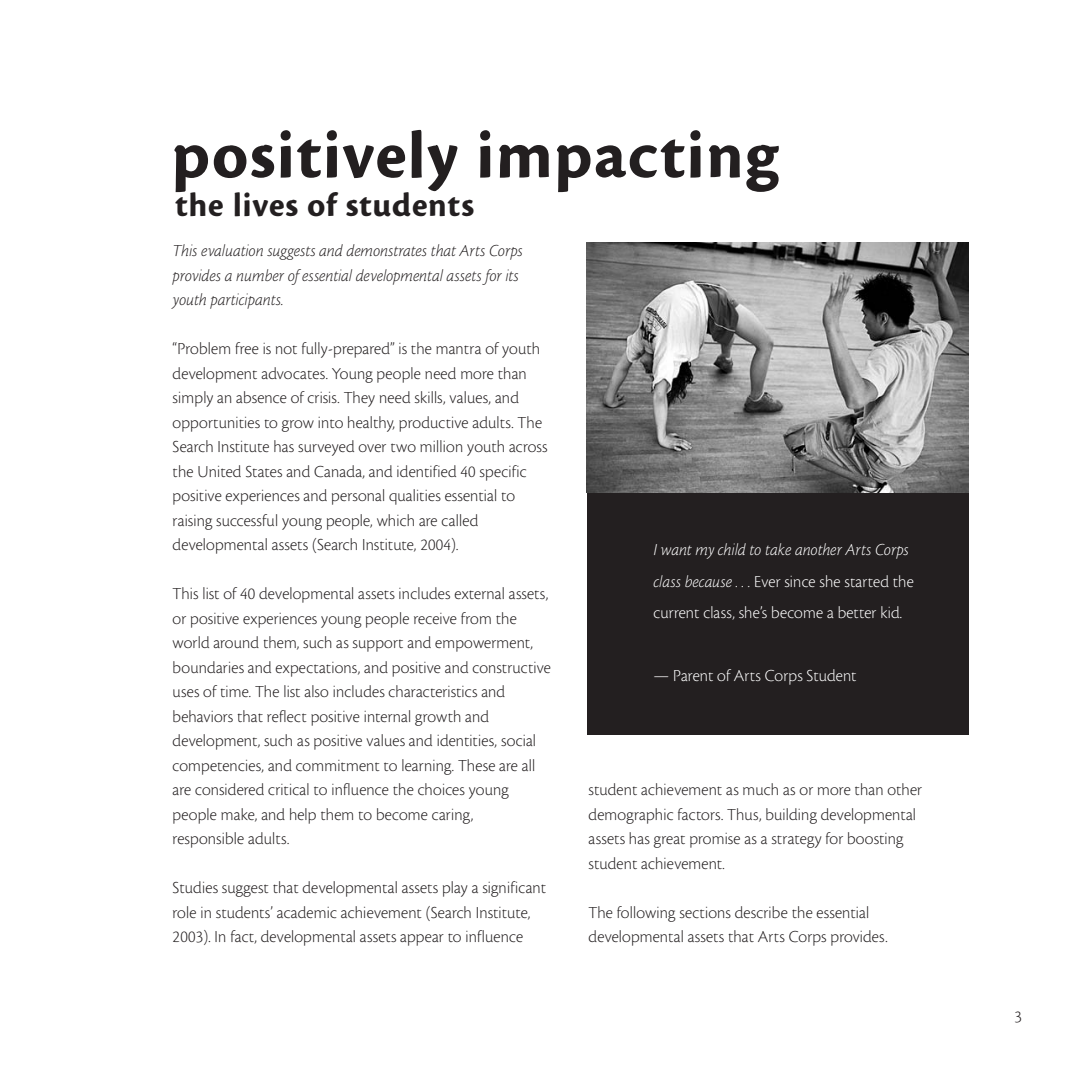
<style>
.page{position:relative;width:1071px;height:1071px;background:#fff}
.page>*{position:absolute;margin:0;border:0;box-sizing:border-box;transform-origin:0 0}
.t1{font:70px "Cronos MM.700.6";letter-spacing:.015em;color:#231f20}
.t2{font:35px "Cronos MM.700.6";letter-spacing:.015em;color:#231f20}
.t3{font:17.5px/24.5px "Cronos MM.250.72";letter-spacing:.01em;color:#231f20}
.t4{font:17.5px/24.5px "Cronos MM It.250.72";letter-spacing:.01em;color:#231f20}
.t5{font:17.5px/31.5px "Cronos MM.250.72";letter-spacing:.01em;color:#fff}
.t6{font:17.5px "Cronos MM It.250.72";letter-spacing:.005em;color:#fff}
.s1{font-family:"Cronos MM It.250.72"}
</style>
<div class="page">
<div style="left:587px;top:483px;width:382px;height:252px;background:#231f20"></div>
<img style="left:587px;top:243px;width:382px;height:249px">
<h1 class="t1" style="left:171px;top:132px;width:608px">positively impacting</h1>
<h2 class="t2" style="left:175px;top:193px;width:300px">the lives of students</h2>
<p class="t4" style="left:173px;top:240px;width:352px">This evaluation suggests and demonstrates that Arts Corps provides a number of essential developmental assets for its youth participants.</p>
<p class="t3" style="left:173px;top:338px;width:376px">“Problem free is not fully-prepared” is the mantra of youth development advocates. Young people need more than simply an absence of crisis. They need skills, values, and opportunities to grow into healthy, productive adults. The Search Institute has surveyed over two million youth across the United States and Canada, and identified 40 specific positive experiences and personal qualities essential to raising successful young people, which are called developmental assets (Search Institute, 2004).</p>
<p class="t3" style="left:173px;top:583px;width:380px">This list of 40 developmental assets includes external assets, or positive experiences young people receive from the world around them, such as support and empowerment, boundaries and expectations, and positive and constructive uses of time. The list also includes characteristics and behaviors that reflect positive internal growth and development, such as positive values and identities, social competencies, and commitment to learning. These are all are considered critical to influence the choices young people make, and help them to become caring,<br>responsible adults.</p>
<p class="t3" style="left:173px;top:877px;width:375px">Studies suggest that developmental assets play a significant role in students’ academic achievement (Search Institute,<br>2003). In fact, developmental assets appear to influence</p>
<p class="t6" style="left:653px;top:544px;width:257px">I want my child to take another Arts Corps</p>
<p class="t5" style="left:653px;top:567px;width:262px"><span class="s1">class because . . .</span> Ever since she started the current class, she’s become a better kid.</p>
<p class="t5" style="left:653px;top:662px;width:205px">— Parent of Arts Corps Student</p>
<p class="t3" style="left:589px;top:779px;width:335px">student achievement as much as or more than other demographic factors. Thus, building developmental assets has great promise as a strategy for boosting student achievement.</p>
<p class="t3" style="left:589px;top:902px;width:300px">The following sections describe the essential developmental assets that Arts Corps provides.</p>
<p class="t3" style="left:1015px;top:1006px;width:9px">3</p>
</div>
